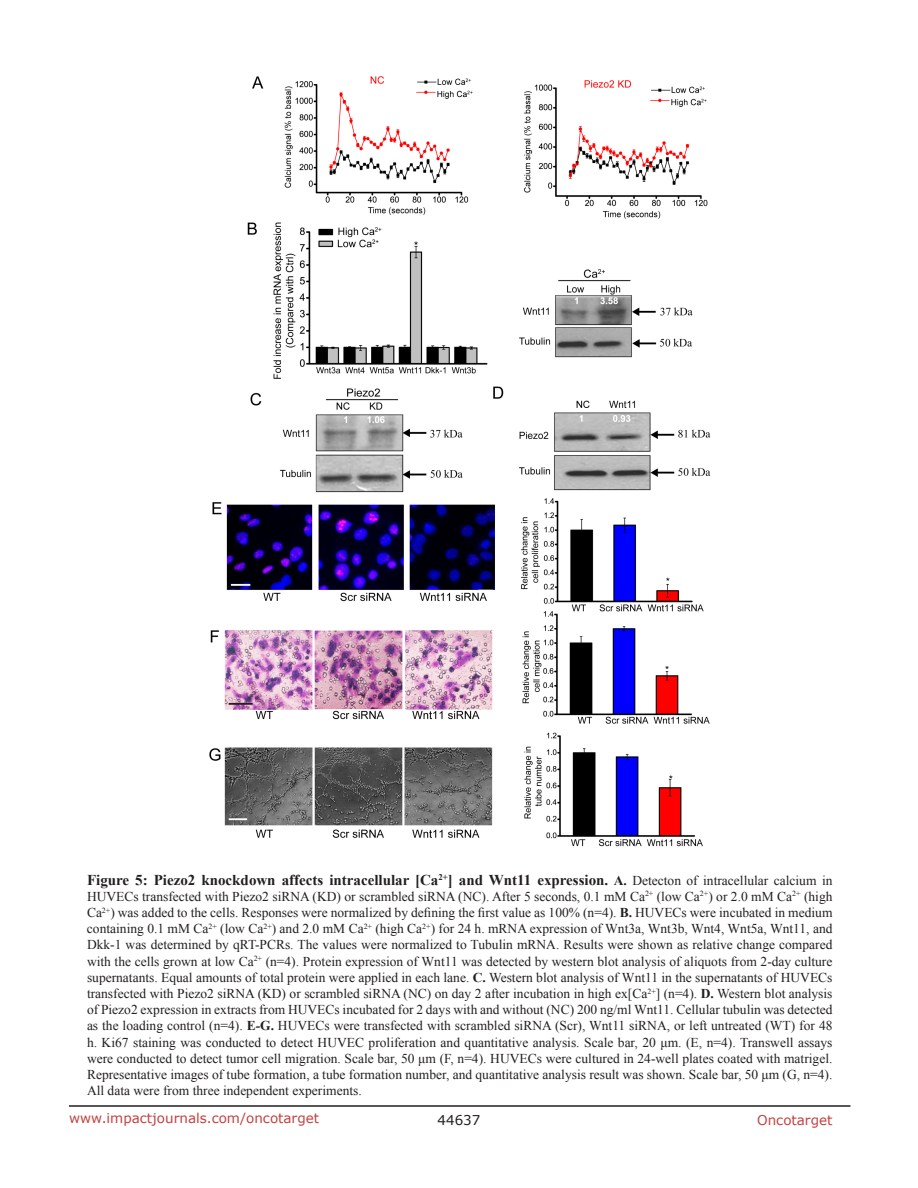
<style>
.page{position:relative;width:918px;height:1188px;background:#fff}
.page>*{position:absolute;margin:0;border:0;box-sizing:border-box;transform-origin:0 0}
.t1{font:700 15px "Times New Roman";color:#231f20}
.t2{font:13.5px/16.2px "Times New Roman";color:#231f20;text-align:justify}
.t3{font:13.5px "Verdana";color:#c24141}
.t4{font:13.5px "Verdana";color:#231f20}
.s1{font-size:13.5px}
.s2{font-weight:400;font-size:13.5px}
.s3{font-weight:700}
</style>
<div class="page">
<hr style="left:69px;top:1105px;width:781px;height:2px;background:#231f20">
<img style="left:209px;top:76px;width:502px;height:771px">
<p class="t1" style="left:87px;top:869px;width:747px">Figure 5: Piezo2 knockdown affects intracellular [Ca<sup>2+</sup>] and Wnt11 expression. <span class="s1">A.</span> <span class="s2">Detecton of intracellular calcium in</span></p>
<p class="t2" style="left:87px;top:888px;width:747px">HUVECs transfected with Piezo2 siRNA (KD) or scrambled siRNA (NC). After 5 seconds, 0.1 mM Ca<sup>2+</sup> (low Ca<sup>2+</sup>) or 2.0 mM Ca<sup>2+</sup> (high Ca<sup>2+</sup>) was added to the cells. Responses were normalized by defining the first value as 100% (n=4). <span class="s3">B.</span> HUVECs were incubated in medium containing 0.1 mM Ca<sup>2+</sup> (low Ca<sup>2+</sup>) and 2.0 mM Ca<sup>2+</sup> (high Ca<sup>2+</sup>) for 24 h. mRNA expression of Wnt3a, Wnt3b, Wnt4, Wnt5a, Wnt11, and Dkk-1 was determined by qRT-PCRs. The values were normalized to Tubulin mRNA. Results were shown as relative change compared with the cells grown at low Ca<sup>2+</sup> (n=4). Protein expression of Wnt11 was detected by western blot analysis of aliquots from 2-day culture supernatants. Equal amounts of total protein were applied in each lane. <span class="s3">C.</span> Western blot analysis of Wnt11 in the supernatants of HUVECs transfected with Piezo2 siRNA (KD) or scrambled siRNA (NC) on day 2 after incubation in high ex[Ca<sup>2+</sup>] (n=4). <span class="s3">D.</span> Western blot analysis of Piezo2 expression in extracts from HUVECs incubated for 2 days with and without (NC) 200 ng/ml Wnt11. Cellular tubulin was detected as the loading control (n=4). <span class="s3">E-G.</span> HUVECs were transfected with scrambled siRNA (Scr), Wnt11 siRNA, or left untreated (WT) for 48 h. Ki67 staining was conducted to detect HUVEC proliferation and quantitative analysis. Scale bar, 20 μm. (E, n=4). Transwell assays were conducted to detect tumor cell migration. Scale bar, 50 μm (F, n=4). HUVECs were cultured in 24-well plates coated with matrigel.<br>Representative images of tube formation, a tube formation number, and quantitative analysis result was shown. Scale bar, 50 μm (G, n=4).<br>All data were from three independent experiments.</p>
<p class="t3" style="left:69px;top:1109px;width:252px">www.impactjournals.com/oncotarget</p>
<p class="t4" style="left:438px;top:1111px;width:44px">44637</p>
<p class="t3" style="left:757px;top:1111px;width:77px">Oncotarget</p>
</div>
